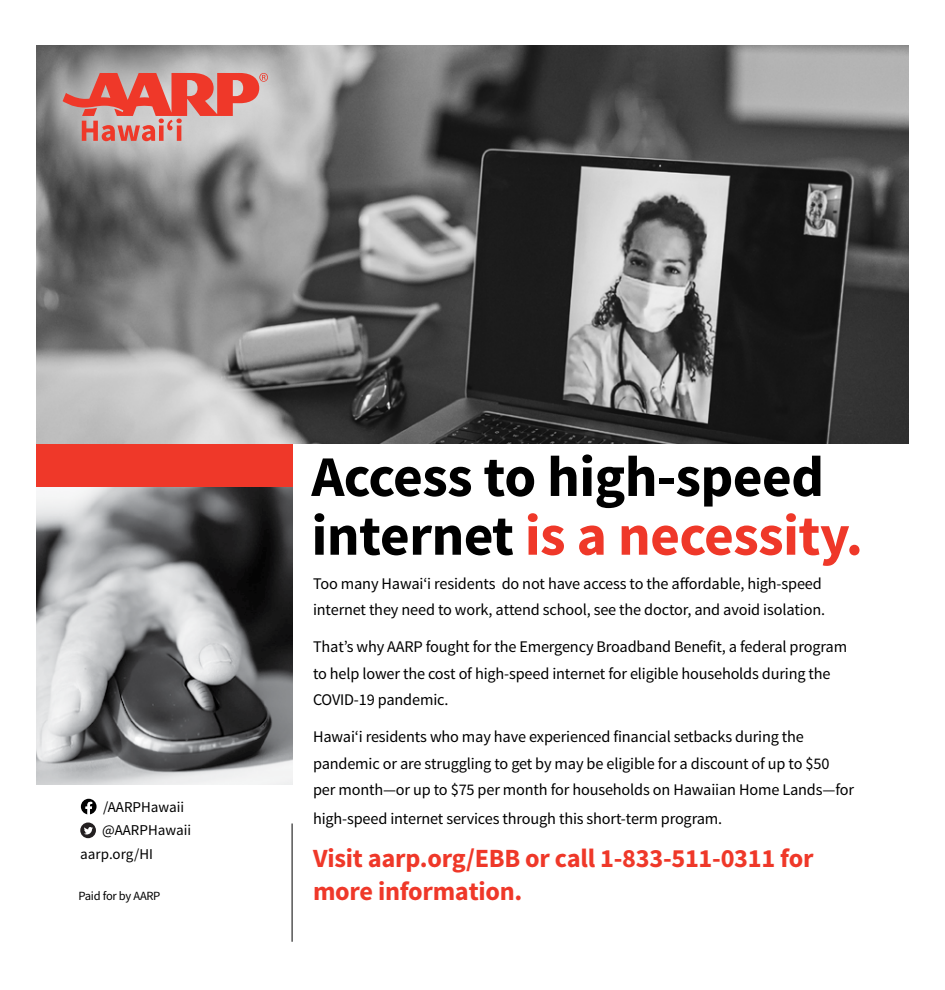
<style>
.page{position:relative;width:945px;height:990px;background:#fff}
.page>*{position:absolute;margin:0;border:0;box-sizing:border-box;transform-origin:0 0}
.t1{font:700 57.5px/58.8px "Source Sans Pro";letter-spacing:-.01em;color:#000}
.t2{font:700 26.25px/32.5px "Source Sans Pro";letter-spacing:-.01em;color:#ef3829}
.t3{font:16.25px/26.2px "Source Sans Pro";letter-spacing:-.01em;color:#000}
.t4{font:15px "Source Sans Pro";color:#000}
.t5{font:12.5px "Source Sans Pro";letter-spacing:-.03em;color:#000}
.s1{color:#ef3829}
</style>
<div class="page">
<img style="left:36px;top:486px;width:256px;height:299px">
<div style="left:36px;top:438px;width:256px;height:48px;background:#ef3829"></div>
<hr style="left:292px;top:824px;width:1px;height:118px;background:#000">
<img style="left:36px;top:46px;width:873px;height:397px">
<div style="left:36px;top:46px;width:289px;height:154px;background:#fff;opacity:.6"></div>
<svg style="left:63px;top:73px;width:205px;height:68px;background:#d6857f"></svg>
<svg style="left:81px;top:799px;width:16px;height:15px"></svg>
<div style="left:80px;top:823px;width:16px;height:15px;background:#231f20;border-radius:50%"></div>
<svg style="left:84px;top:827px;width:9px;height:7px"></svg>
<p class="t4" style="left:103px;top:797px;width:83px">/AARPHawaii</p>
<p class="t4" style="left:102px;top:821px;width:91px">@AARPHawaii</p>
<p class="t4" style="left:80px;top:845px;width:74px">aarp.org/HI</p>
<p class="t5" style="left:78px;top:888px;width:83px">Paid for by AARP</p>
<p class="t1" style="left:311px;top:450px;width:553px">Access to high-speed internet <span class="s1">is a necessity.</span></p>
<p class="t3" style="left:313px;top:570px;width:514px">Too many Hawai‘i residents do not have access to the affordable, high-speed internet they need to work, attend school, see the doctor, and avoid isolation.</p>
<p class="t3" style="left:313px;top:634px;width:536px">That’s why AARP fought for the Emergency Broadband Benefit, a federal program to help lower the cost of high-speed internet for eligible households during the<br>COVID-19 pandemic.</p>
<p class="t3" style="left:313px;top:724px;width:543px">Hawai‘i residents who may have experienced financial setbacks during the pandemic or are struggling to get by may be eligible for a discount of up to $50 per month—or up to $75 per month for households on Hawaiian Home Lands—for</p>
<p class="t3" style="left:313px;top:805px;width:411px">high-speed internet services through this short-term program.</p>
<p class="t2" style="left:313px;top:843px;width:502px">Visit aarp.org/EBB or call 1-833-511-0311 for more information.</p>
</div>
